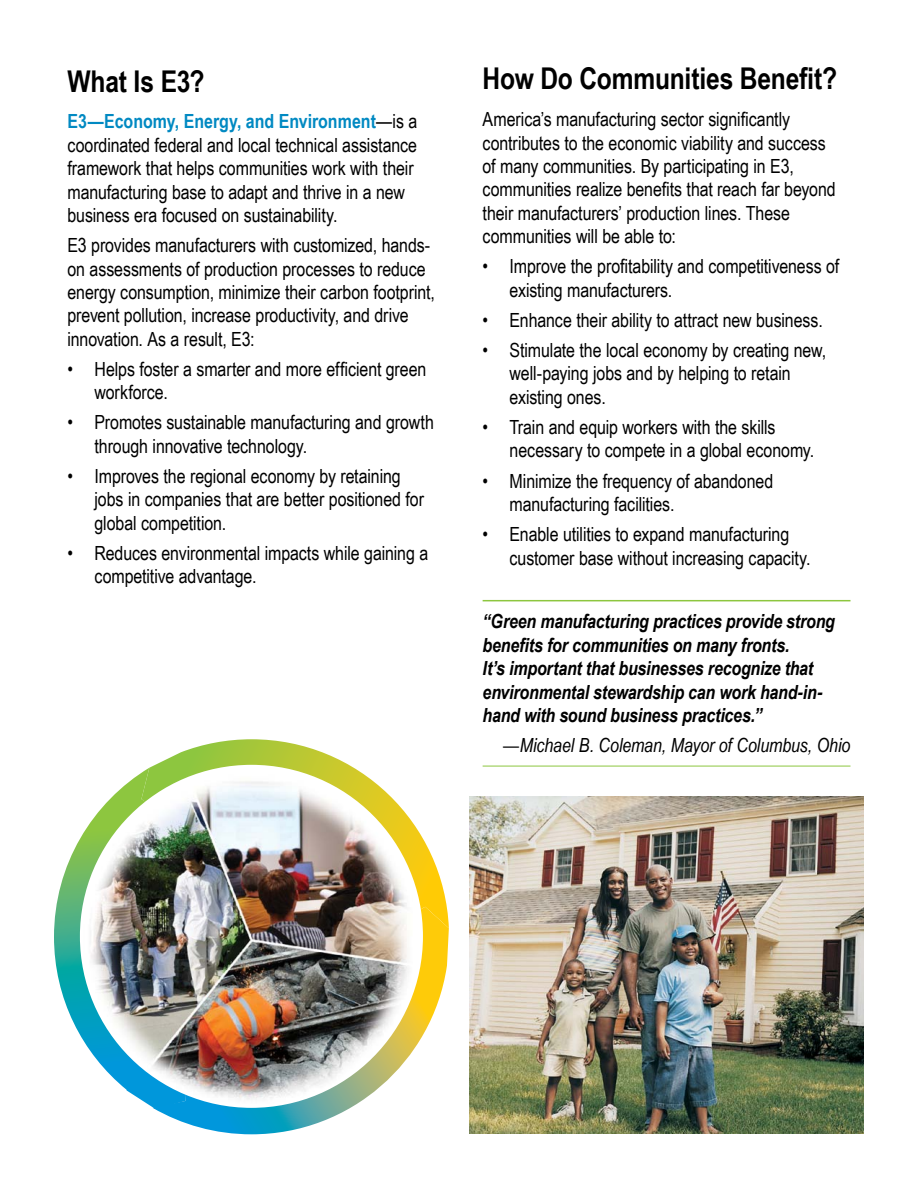
<style>
.page{position:relative;width:918px;height:1188px;background:#fff}
.page>*{position:absolute;margin:0;border:0;box-sizing:border-box;transform-origin:0 0}
.head2{font:700 30px "Arial Narrow";letter-spacing:-.005em;color:#000}
.body_text{font:19.5px/23.4px "Arial Narrow";letter-spacing:-.005em;color:#000}
.Paragraph_Style_1{font:italic 700 19.5px/23.4px "Arial Narrow";letter-spacing:-.01em;color:#000}
.t1{font:italic 19.5px "Arial Narrow";letter-spacing:-.005em;color:#000}
.s1{font-weight:700;color:#0189c2}
</style>
<div class="page">
<hr style="left:483px;top:600px;width:367px;height:1px;background:#8dc63f">
<hr style="left:483px;top:766px;width:367px;height:1px;background:#8dc63f">
<img style="left:469px;top:796px;width:395px;height:338px">
<svg style="left:149px;top:739px;width:298px;height:168px"></svg>
<svg style="left:54px;top:768px;width:133px;height:340px"></svg>
<svg style="left:153px;top:907px;width:296px;height:227px"></svg>
<img style="left:80px;top:765px;width:343px;height:343px;border-radius:172px">
<p class="head2" style="left:68px;top:58px;width:139px">What Is E3?</p>
<p class="body_text" style="left:68px;top:109px;width:351px"><span class="s1">E3—Economy, Energy, and Environment</span>—is a coordinated federal and local technical assistance framework that helps communities work with their manufacturing base to adapt and thrive in a new business era focused on sustainability.</p>
<p class="body_text" style="left:68px;top:233px;width:369px">E3 provides manufacturers with customized, hands&shy;on assessments of production processes to reduce energy consumption, minimize their carbon footprint, prevent pollution, increase productivity, and drive innovation. As a result, E3:</p>
<p class="body_text" style="left:94px;top:357px;width:333px;text-indent:-27px">• Helps foster a smarter and more efficient green workforce.</p>
<p class="body_text" style="left:94px;top:410px;width:341px;text-indent:-27px">• Promotes sustainable manufacturing and growth through innovative technology.</p>
<p class="body_text" style="left:94px;top:464px;width:331px;text-indent:-27px">• Improves the regional economy by retaining jobs in companies that are better positioned for global competition.</p>
<p class="body_text" style="left:94px;top:541px;width:335px;text-indent:-27px">• Reduces environmental impacts while gaining a competitive advantage.</p>
<p class="head2" style="left:483px;top:56px;width:356px">How Do Communities Benefit?</p>
<p class="body_text" style="left:483px;top:107px;width:355px">America’s manufacturing sector significantly contributes to the economic viability and success of many communities. By participating in E3, communities realize benefits that reach far beyond their manufacturers’ production lines. These communities will be able to:</p>
<p class="body_text" style="left:510px;top:254px;width:331px;text-indent:-27px">• Improve the profitability and competitiveness of existing manufacturers.</p>
<p class="body_text" style="left:483px;top:308px;width:342px">• Enhance their ability to attract new business.</p>
<p class="body_text" style="left:510px;top:338px;width:318px;text-indent:-27px">• Stimulate the local economy by creating new, well-paying jobs and by helping to retain existing ones.</p>
<p class="body_text" style="left:510px;top:415px;width:306px;text-indent:-27px">• Train and equip workers with the skills necessary to compete in a global economy.</p>
<p class="body_text" style="left:510px;top:468px;width:265px;text-indent:-27px">• Minimize the frequency of abandoned manufacturing facilities.</p>
<p class="body_text" style="left:510px;top:522px;width:302px;text-indent:-27px">• Enable utilities to expand manufacturing customer base without increasing capacity.</p>
<p class="Paragraph_Style_1" style="left:483px;top:609px;width:354px">“Green manufacturing practices provide strong benefits for communities on many fronts.<br>It’s important that businesses recognize that environmental stewardship can work hand-in&shy;hand with sound business practices.”</p>
<p class="t1" style="left:503px;top:732px;width:349px">—Michael B. Coleman, Mayor of Columbus, Ohio</p>
</div>
